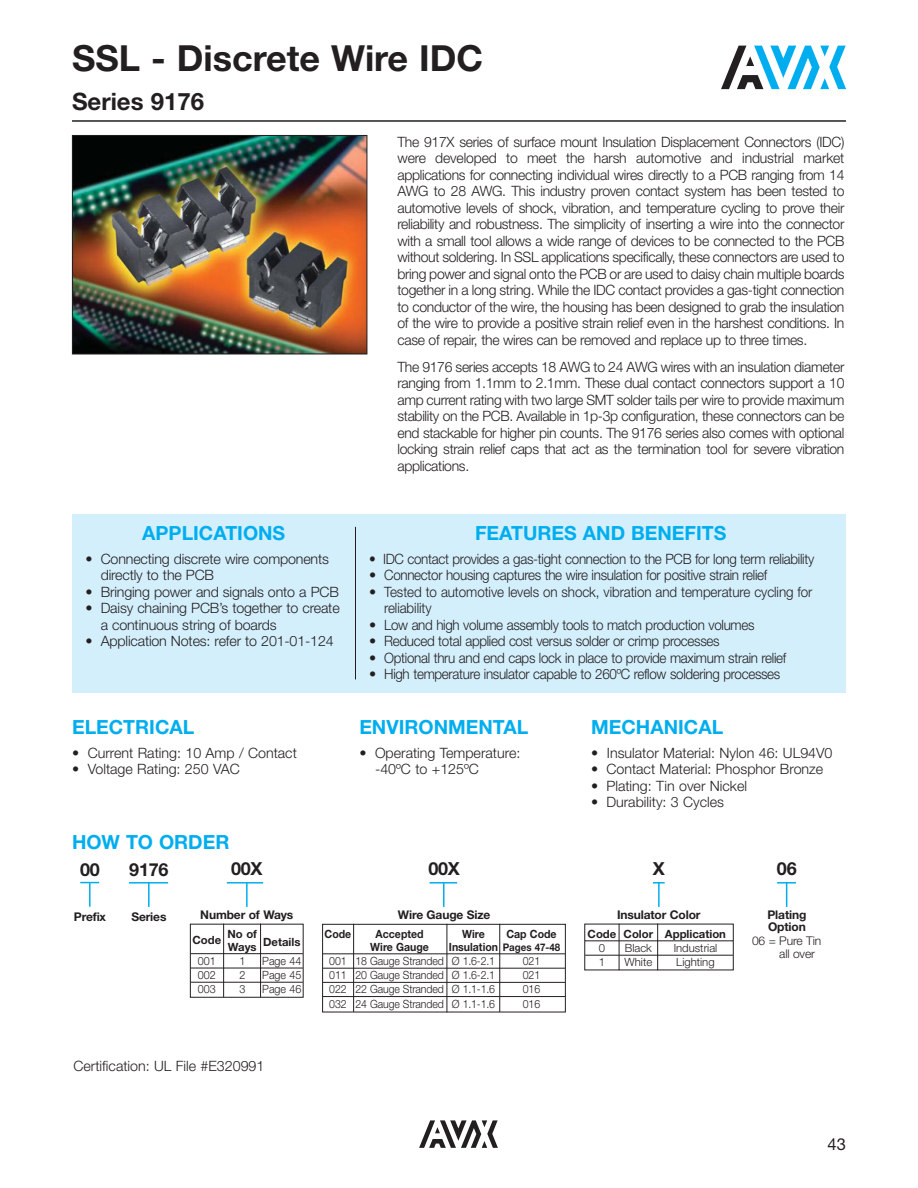
<style>
.page{position:relative;width:918px;height:1188px;background:#fff}
.page>*{position:absolute;margin:0;border:0;box-sizing:border-box;transform-origin:0 0}
.t1{font:700 36px "Helvetica Neue LT Std";color:#231f20}
.t2{font:700 24px "Helvetica Neue LT Std";color:#231f20}
.t3{font:700 19.5px "Helvetica Neue LT Std";color:#00aeef}
.t4{font:700 18px "Helvetica Neue LT Std";letter-spacing:-.01em;color:#231f20}
.t5{font:16.5px "Helvetica Neue LT Std";color:#231f20}
.t6{font:300 14.25px/16.5px "Helvetica Neue LT Std";letter-spacing:-.02em;color:#231f20}
.t7{font:300 14.25px/16.5px "Helvetica Neue LT Std";color:#231f20}
.t8{font:300 14.25px "Helvetica Neue LT Std";letter-spacing:-.02em;color:#231f20;scale:.94 1}
.t9{font:700 12px/12px "Helvetica Neue LT Std";letter-spacing:-.01em;color:#231f20}
.t10{font:300 12px/13.5px "Helvetica Neue LT Std";letter-spacing:-.01em;color:#231f20}
.t11{font:300 11.4px/14.2px "Helvetica Neue LT Std";letter-spacing:-.01em;color:#231f20;scale:.93 1}
.t12{font:700 11.4px/12.8px "Helvetica Neue LT Std";color:#231f20}
.t13{font:700 11.4px "Helvetica Neue LT Std";color:#231f20;scale:.93 1}
.t14{font:300 11.4px "Helvetica Neue LT Std";letter-spacing:-.01em;color:#231f20}
.t15{font:300 11.4px "Helvetica Neue LT Std";letter-spacing:-.01em;color:#231f20;scale:.95 1}
.s1{font-weight:700}
.s2{font-weight:700;font-size:10.5px}
</style>
<div class="page">
<svg style="left:419px;top:1120px;width:79px;height:28px"></svg>
<svg style="left:721px;top:46px;width:125px;height:43px"></svg>
<hr style="left:72px;top:120px;width:774px;height:2px;background:#231f20">
<img style="left:74px;top:137px;width:291px;height:215px">
<div style="left:72px;top:135px;width:295px;height:219px;border:1px solid #231f20"></div>
<svg style="left:80px;top:882px;width:19px;height:1px"></svg>
<hr style="left:129px;top:882px;width:39px;height:2px;background:#00aeef">
<hr style="left:227px;top:882px;width:36px;height:2px;background:#00aeef">
<hr style="left:89px;top:883px;width:2px;height:24px;background:#00aeef">
<hr style="left:148px;top:883px;width:2px;height:24px;background:#00aeef">
<hr style="left:246px;top:883px;width:2px;height:24px;background:#00aeef">
<hr style="left:430px;top:882px;width:27px;height:2px;background:#00aeef">
<hr style="left:443px;top:883px;width:2px;height:24px;background:#00aeef">
<svg style="left:653px;top:882px;width:12px;height:2px"></svg>
<hr style="left:658px;top:883px;width:2px;height:24px;background:#00aeef">
<svg style="left:777px;top:882px;width:19px;height:25px"></svg>
<svg style="left:584px;top:923px;width:150px;height:48px"></svg>
<hr style="left:585px;top:955px;width:148px;height:1px;background:#231f20">
<hr style="left:619px;top:924px;width:1px;height:46px;background:#231f20">
<hr style="left:657px;top:924px;width:1px;height:46px;background:#231f20">
<div style="left:72px;top:514px;width:774px;height:179px;background:#d4effc"></div>
<hr style="left:355px;top:527px;width:1px;height:152px;background:#231f20">
<div style="left:190px;top:924px;width:114px;height:74px;border:1px solid #231f20"></div>
<hr style="left:191px;top:953px;width:112px;height:1px;background:#231f20">
<hr style="left:191px;top:968px;width:112px;height:1px;background:#231f20">
<hr style="left:191px;top:982px;width:112px;height:1px;background:#231f20">
<hr style="left:223px;top:924px;width:1px;height:73px;background:#231f20">
<svg style="left:260px;top:923px;width:306px;height:90px"></svg>
<hr style="left:323px;top:953px;width:242px;height:1px;background:#231f20">
<hr style="left:323px;top:968px;width:242px;height:1px;background:#231f20">
<hr style="left:323px;top:982px;width:242px;height:1px;background:#231f20">
<hr style="left:323px;top:996px;width:242px;height:1px;background:#231f20">
<hr style="left:353px;top:924px;width:1px;height:88px;background:#231f20">
<hr style="left:447px;top:924px;width:1px;height:88px;background:#231f20">
<hr style="left:499px;top:924px;width:1px;height:88px;background:#231f20">
<h1 class="t1" style="left:72px;top:45px;width:413px">SSL - Discrete Wire IDC</h1>
<h2 class="t2" style="left:72px;top:93px;width:134px">Series 9176</h2>
<p class="t6" style="left:397px;top:135px;width:449px;text-align:justify">The 917X series of surface mount Insulation Displacement Connectors (IDC) were developed to meet the harsh automotive and industrial market applications for connecting individual wires directly to a PCB ranging from 14<br>AWG to 28 AWG. This industry proven contact system has been tested to automotive levels of shock, vibration, and temperature cycling to prove their reliability and robustness. The simplicity of inserting a wire into the connector with a small tool allows a wide range of devices to be connected to the PCB without soldering. In SSL applications specifically, these connectors are used to bring power and signal onto the PCB or are used to daisy chain multiple boards together in a long string. While the IDC contact provides a gas-tight connection to conductor of the wire, the housing has been designed to grab the insulation of the wire to provide a positive strain relief even in the harshest conditions. In case of repair, the wires can be removed and replace up to three times.</p>
<p class="t6" style="left:397px;top:360px;width:448px;text-align:justify">The 9176 series accepts 18 AWG to 24 AWG wires with an insulation diameter ranging from 1.1mm to 2.1mm. These dual contact connectors support a 10 amp current rating with two large SMT solder tails per wire to provide maximum stability on the PCB. Available in 1p-3p configuration, these connectors can be end stackable for higher pin counts. The 9176 series also comes with optional locking strain relief caps that act as the termination tool for severe vibration applications.</p>
<h3 class="t3" style="left:142px;top:526px;width:144px">APPLICATIONS</h3>
<p class="t6" style="left:101px;top:552px;width:230px;text-indent:-15px">• Connecting discrete wire components directly to the PCB</p>
<p class="t6" style="left:86px;top:585px;width:255px">• Bringing power and signals onto a PCB</p>
<p class="t6" style="left:101px;top:602px;width:241px;text-indent:-15px">• Daisy chaining PCB’s together to create a continuous string of boards</p>
<p class="t6" style="left:86px;top:635px;width:250px">• Application Notes: refer to 201-01-124</p>
<h3 class="t3" style="left:72px;top:720px;width:124px">ELECTRICAL</h3>
<p class="t7" style="left:72px;top:746px;width:226px">• Current Rating: 10 Amp / Contact</p>
<p class="t7" style="left:72px;top:763px;width:169px">• Voltage Rating: 250 VAC</p>
<h3 class="t3" style="left:72px;top:835px;width:159px">HOW TO ORDER</h3>
<h3 class="t3" style="left:475px;top:526px;width:253px">FEATURES AND BENEFITS</h3>
<p class="t8" style="left:369px;top:554px;width:475px">• IDC contact provides a gas-tight connection to the PCB for long term reliability</p>
<p class="t6" style="left:369px;top:569px;width:400px">• Connector housing captures the wire insulation for positive strain relief</p>
<p class="t6" style="left:384px;top:585px;width:430px;text-indent:-15px">• Tested to automotive levels on shock, vibration and temperature cycling for reliability</p>
<p class="t6" style="left:369px;top:618px;width:387px">• Low and high volume assembly tools to match production volumes</p>
<p class="t6" style="left:369px;top:635px;width:352px">• Reduced total applied cost versus solder or crimp processes</p>
<p class="t6" style="left:369px;top:651px;width:419px">• Optional thru and end caps lock in place to provide maximum strain relief</p>
<p class="t6" style="left:369px;top:668px;width:413px">• High temperature insulator capable to 260ºC reflow soldering processes</p>
<h3 class="t3" style="left:359px;top:720px;width:170px">ENVIRONMENTAL</h3>
<p class="t7" style="left:375px;top:746px;width:147px;text-indent:-16px">• Operating Temperature: -40ºC to +125ºC</p>
<h3 class="t3" style="left:591px;top:720px;width:134px">MECHANICAL</h3>
<p class="t7" style="left:591px;top:746px;width:243px">• Insulator Material: Nylon 46: UL94V0</p>
<p class="t7" style="left:591px;top:763px;width:234px">• Contact Material: Phosphor Bronze</p>
<p class="t7" style="left:591px;top:779px;width:157px">• Plating: Tin over Nickel</p>
<p class="t7" style="left:591px;top:796px;width:134px">• Durability: 3 Cycles</p>
<p class="t4" style="left:80px;top:864px;width:21px">00</p>
<p class="t9" style="left:74px;top:912px;width:34px">Prefix</p>
<p class="t4" style="left:129px;top:864px;width:41px">9176</p>
<p class="t9" style="left:131px;top:912px;width:37px">Series</p>
<p class="t4" style="left:231px;top:862px;width:33px">00X</p>
<p class="t9" style="left:200px;top:910px;width:95px">Number of Ways</p>
<p class="t12" style="left:192px;top:935px;width:30px">Code</p>
<p class="t12" style="left:228px;top:929px;width:31px">No of<br>Ways</p>
<p class="t12" style="left:263px;top:936px;width:39px">Details</p>
<p class="t15" style="left:198px;top:957px;width:20px">001</p>
<p class="t15" style="left:239px;top:957px;width:8px">1</p>
<p class="t15" style="left:262px;top:957px;width:43px">Page 44</p>
<p class="t15" style="left:198px;top:971px;width:20px">002</p>
<p class="t15" style="left:239px;top:971px;width:8px">2</p>
<p class="t15" style="left:262px;top:971px;width:43px">Page 45</p>
<p class="t15" style="left:198px;top:985px;width:20px">003</p>
<p class="t15" style="left:239px;top:985px;width:8px">3</p>
<p class="t15" style="left:262px;top:985px;width:43px">Page 46</p>
<p class="t7" style="left:74px;top:1059px;width:192px">Certification: UL File #E320991</p>
<p class="t4" style="left:428px;top:862px;width:33px">00X</p>
<p class="t9" style="left:398px;top:910px;width:94px">Wire Gauge Size</p>
<p class="t13" style="left:325px;top:930px;width:30px">Code</p>
<p class="t13" style="left:376px;top:930px;width:53px">Accepted</p>
<p class="t13" style="left:462px;top:930px;width:26px">Wire</p>
<p class="t13" style="left:506px;top:930px;width:56px">Cap Code</p>
<p class="t13" style="left:370px;top:943px;width:65px">Wire Gauge</p>
<p class="t11" style="left:329px;top:941px;width:250px;text-indent:120px"><span class="s1">Insulation</span> <span class="s2">Pages 47-48<br></span>001 18 Gauge Stranded Ø 1.6-2.1</p>
<p class="t11" style="left:523px;top:955px;width:20px">021</p>
<p class="t11" style="left:329px;top:970px;width:180px">011 20 Gauge Stranded Ø 1.6-2.1</p>
<p class="t11" style="left:523px;top:970px;width:20px">021</p>
<p class="t11" style="left:329px;top:984px;width:180px">022 22 Gauge Stranded Ø 1.1-1.6</p>
<p class="t11" style="left:523px;top:984px;width:20px">016</p>
<p class="t11" style="left:329px;top:998px;width:180px">032 24 Gauge Stranded Ø 1.1-1.6</p>
<p class="t11" style="left:523px;top:998px;width:20px">016</p>
<p class="t4" style="left:653px;top:862px;width:14px">X</p>
<p class="t9" style="left:617px;top:910px;width:85px">Insulator Color</p>
<p class="t12" style="left:588px;top:929px;width:140px">Code Color Application</p>
<p class="t14" style="left:599px;top:944px;width:8px">0</p>
<p class="t14" style="left:625px;top:944px;width:29px">Black</p>
<p class="t14" style="left:674px;top:944px;width:45px">Industrial</p>
<p class="t14" style="left:599px;top:958px;width:8px">1</p>
<p class="t14" style="left:625px;top:958px;width:29px">White</p>
<p class="t14" style="left:676px;top:958px;width:40px">Lighting</p>
<p class="t4" style="left:777px;top:862px;width:21px">06</p>
<p class="t9" style="left:767px;top:910px;width:40px">Plating<br>Option</p>
<p class="t10" style="left:779px;top:935px;width:44px;text-indent:-27px">06 = Pure Tin all over</p>
<p class="t5" style="left:828px;top:1138px;width:20px">43</p>
</div>
